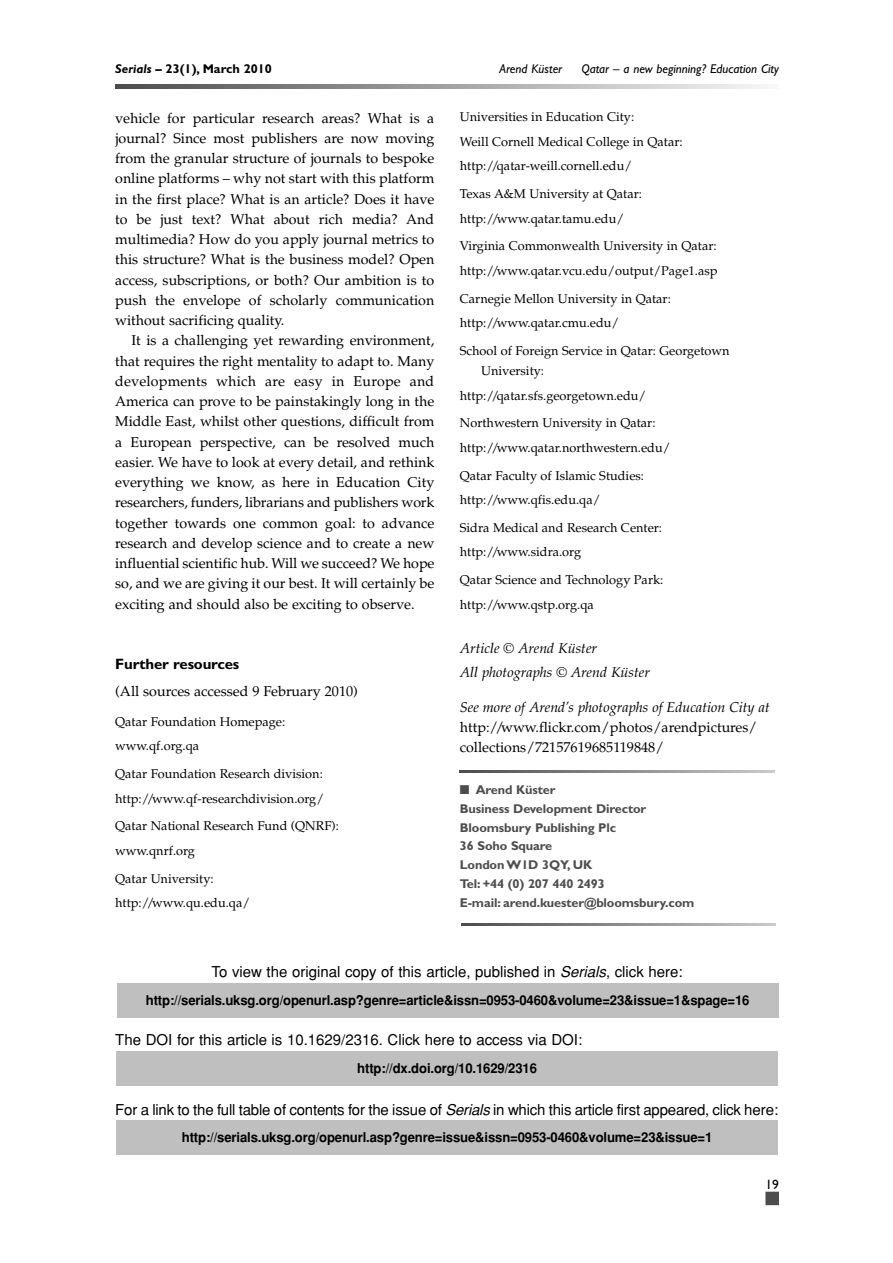
<style>
.page{position:relative;width:893px;height:1263px;background:#fff}
.page>*{position:absolute;margin:0;border:0;box-sizing:border-box;transform-origin:0 0}
.t1{font:15px "Helvetica";color:#000}
.t2{font:700 15px "Gill Sans";letter-spacing:-.01em;color:#000}
.t3{font:14.25px/20.2px "Palatino";color:#000;text-align:justify}
.t4{font:italic 14.25px/24px "Palatino";color:#000}
.t5{font:700 13.5px "Helvetica";letter-spacing:-.01em;color:#000}
.t6{font:13.5px "Gill Sans";color:#000}
.t7{font:12.75px/24.5px "Palatino";color:#000}
.t8{font:700 12.75px/18.8px "Gill Sans";letter-spacing:-.01em;color:#4d4d4d}
.t9{font:italic 12.75px "Gill Sans";color:#000}
.t10{font:700 12.75px "Gill Sans";color:#000}
.s1{font-style:italic}
</style>
<div class="page">
<svg style="left:115px;top:85px;width:650px;height:3px;background:#a0a0a0"></svg>
<div style="left:765px;top:1192px;width:14px;height:13px;background:#4d4d4d"></div>
<svg style="left:461px;top:923px;width:315px;height:2px"></svg>
<svg style="left:460px;top:770px;width:314px;height:2px"></svg>
<div style="left:117px;top:983px;width:661px;height:35px;background:#bfbfbf"></div>
<div style="left:116px;top:1120px;width:662px;height:35px;background:#bfbfbf"></div>
<div style="left:116px;top:1051px;width:662px;height:35px;background:#bfbfbf"></div>
<p class="t10" style="left:115px;top:64px;width:158px"><span class="s1">Serials</span> – 23(1), March 2010</p>
<p class="t9" style="left:499px;top:64px;width:64px">Arend Küster</p>
<p class="t9" style="left:581px;top:64px;width:199px">Qatar – a new beginning? Education City</p>
<p class="t3" style="left:115px;top:109px;width:320px">vehicle for particular research areas? What is a journal? Since most publishers are now moving from the granular structure of journals to bespoke online platforms – why not start with this platform in the first place? What is an article? Does it have to be just text? What about rich media? And multimedia? How do you apply journal metrics to this structure? What is the business model? Open access, subscriptions, or both? Our ambition is to push the envelope of scholarly communication without sacrificing quality.</p>
<p class="t3" style="left:115px;top:332px;width:320px;text-indent:16px">It is a challenging yet rewarding environment, that requires the right mentality to adapt to. Many developments which are easy in Europe and America can prove to be painstakingly long in the Middle East, whilst other questions, difficult from a European perspective, can be resolved much easier. We have to look at every detail, and rethink everything we know, as here in Education City researchers, funders, librarians and publishers work together towards one common goal: to advance research and develop science and to create a new influential scientific hub. Will we succeed? We hope so, and we are giving it our best. It will certainly be exciting and should also be exciting to observe.</p>
<p class="t2" style="left:115px;top:659px;width:126px">Further resources</p>
<p class="t3" style="left:115px;top:682px;width:244px">(All sources accessed 9 February 2010)</p>
<p class="t7" style="left:115px;top:711px;width:171px">Qatar Foundation Homepage: www.qf.org.qa</p>
<p class="t7" style="left:115px;top:763px;width:210px">Qatar Foundation Research division: http://www.qf-researchdivision.org/</p>
<p class="t7" style="left:115px;top:815px;width:225px">Qatar National Research Fund (QNRF): www.qnrf.org</p>
<p class="t7" style="left:115px;top:868px;width:136px">Qatar University: http://www.qu.edu.qa/</p>
<p class="t7" style="left:460px;top:106px;width:224px">Universities in Education City:<br>Weill Cornell Medical College in Qatar: http://qatar-weill.cornell.edu/</p>
<p class="t7" style="left:460px;top:183px;width:183px">Texas A&amp;M University at Qatar: http://www.qatar.tamu.edu/</p>
<p class="t7" style="left:460px;top:235px;width:259px">Virginia Commonwealth University in Qatar: http://www.qatar.vcu.edu/output/Page1.asp</p>
<p class="t7" style="left:460px;top:288px;width:212px">Carnegie Mellon University in Qatar: http://www.qatar.cmu.edu/</p>
<p class="t7" style="left:481px;top:342px;width:250px;line-height:20.2px;text-indent:-21px">School of Foreign Service in Qatar: Georgetown<br>University:</p>
<p class="t7" style="left:460px;top:383px;width:197px;line-height:27.8px">http://qatar.sfs.georgetown.edu/<br>Northwestern University in Qatar:</p>
<p class="t7" style="left:460px;top:435px;width:212px;line-height:27.8px">http://www.qatar.northwestern.edu/<br>Qatar Faculty of Islamic Studies:</p>
<p class="t7" style="left:460px;top:487px;width:204px;line-height:27.8px">http://www.qfis.edu.qa/<br>Sidra Medical and Research Center:</p>
<p class="t7" style="left:460px;top:540px;width:205px;line-height:27.8px">http://www.sidra.org<br>Qatar Science and Technology Park:</p>
<p class="t7" style="left:460px;top:594px;width:135px">http://www.qstp.org.qa</p>
<p class="t4" style="left:460px;top:638px;width:191px">Article © Arend Küster<br>All photographs © Arend Küster</p>
<p class="t4" style="left:460px;top:696px;width:311px">See more of Arend’s photographs of Education City at</p>
<p class="t3" style="left:460px;top:719px;width:299px">http://www.flickr.com/photos/arendpictures/ collections/72157619685119848/</p>
<p class="t8" style="left:460px;top:782px;width:236px">■ Arend Küster<br>Business Development Director<br>Bloomsbury Publishing Plc<br>36 Soho Square<br>London W1D 3QY, UK<br>Tel: +44 (0) 207 440 2493<br>E-mail: arend.kuester@bloomsbury.com</p>
<p class="t1" style="left:211px;top:967px;width:472px">To view the original copy of this article, published in <span class="s1">Serials</span>, click here:</p>
<p class="t5" style="left:146px;top:995px;width:605px">http://serials.uksg.org/openurl.asp?genre=article&amp;issn=0953-0460&amp;volume=23&amp;issue=1&amp;spage=16</p>
<p class="t1" style="left:115px;top:1034px;width:468px">The DOI for this article is 10.1629/2316. Click here to access via DOI:</p>
<p class="t5" style="left:357px;top:1063px;width:181px">http://dx.doi.org/10.1629/2316</p>
<p class="t1" style="left:115px;top:1104px;width:664px">For a link to the full table of contents for the issue of <span class="s1">Serials</span> in which this article first appeared, click here:</p>
<p class="t5" style="left:182px;top:1133px;width:532px">http://serials.uksg.org/openurl.asp?genre=issue&amp;issn=0953-0460&amp;volume=23&amp;issue=1</p>
<p class="t6" style="left:765px;top:1179px;width:15px">19</p>
</div>
